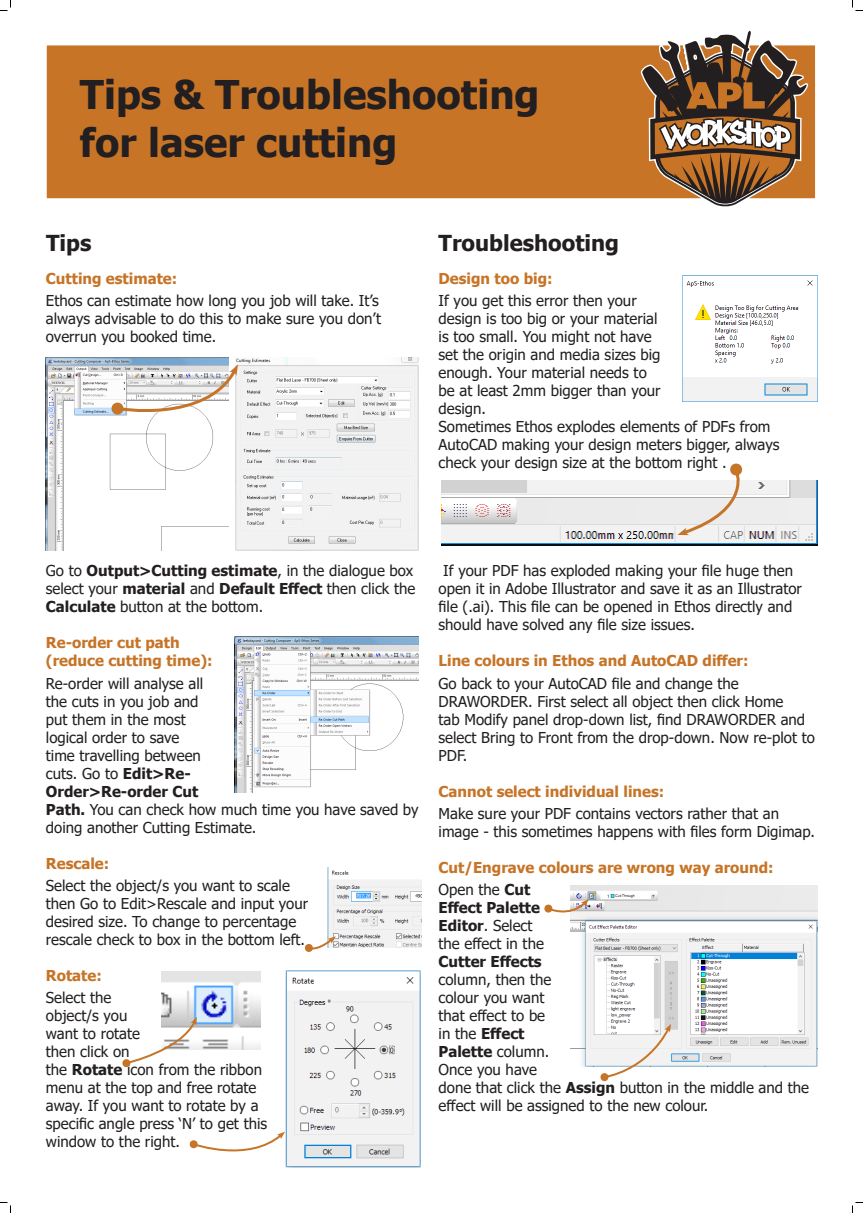
<style>
.page{position:relative;width:863px;height:1213px;background:#fff}
.page>*{position:absolute;margin:0;border:0;box-sizing:border-box;transform-origin:0 0}
.t1{font:700 39.5px/47.4px "Tahoma";color:#231f20}
.t2{font:700 22px "Tahoma";color:#231f20}
.t3{font:15px/18px "Tahoma";color:#231f20}
.Section_header{font:700 15px/18px "Tahoma";color:#c67427}
.s1{font-weight:700}
</style>
<div class="page">
<div style="left:46px;top:45px;width:596px;height:154px;background:#c77427"></div>
<svg style="left:642px;top:30px;width:174px;height:177px"></svg>
<img style="left:46px;top:357px;width:183px;height:193px">
<img style="left:236px;top:357px;width:182px;height:194px">
<svg style="left:111px;top:364px;width:128px;height:60px"></svg>
<img style="left:234px;top:637px;width:184px;height:155px">
<img style="left:161px;top:971px;width:100px;height:79px">
<img style="left:285px;top:971px;width:135px;height:196px">
<svg style="left:122px;top:1017px;width:75px;height:51px"></svg>
<svg style="left:189px;top:1132px;width:96px;height:20px"></svg>
<img style="left:682px;top:276px;width:135px;height:126px">
<img style="left:441px;top:480px;width:376px;height:65px">
<svg style="left:677px;top:463px;width:77px;height:74px"></svg>
<img style="left:571px;top:886px;width:246px;height:180px">
<svg style="left:544px;top:899px;width:45px;height:19px"></svg>
<svg style="left:600px;top:1024px;width:71px;height:58px"></svg>
<img style="left:327px;top:868px;width:95px;height:80px">
<svg style="left:304px;top:936px;width:32px;height:16px"></svg>
<svg style="left:0;top:0;width:11px;height:11px"></svg>
<svg style="left:0;top:1202px;width:11px;height:11px"></svg>
<svg style="left:852px;top:0;width:11px;height:11px"></svg>
<svg style="left:852px;top:1202px;width:11px;height:11px"></svg>
<p class="t1" style="left:80px;top:73px;width:461px">Tips &amp; Troubleshooting for laser cutting</p>
<p class="t2" style="left:46px;top:227px;width:47px">Tips</p>
<p class="t2" style="left:439px;top:227px;width:182px">Troubleshooting</p>
<p class="Section_header" style="left:46px;top:270px;width:133px">Cutting estimate:</p>
<p class="t3" style="left:46px;top:293px;width:337px">Ethos can estimate how long you job will take. It’s always advisable to do this to make sure you don’t overrun you booked time.</p>
<p class="Section_header" style="left:439px;top:270px;width:115px">Design too big:</p>
<p class="t3" style="left:439px;top:293px;width:224px">If you get this error then your design is too big or your material is too small. You might not have set the origin and media sizes big enough. Your material needs to be at least 2mm bigger than your design.</p>
<p class="t3" style="left:439px;top:419px;width:342px">Sometimes Ethos explodes elements of PDFs from<br>AutoCAD making your design meters bigger, always check your design size at the bottom right .</p>
<p class="t3" style="left:46px;top:563px;width:371px">Go to <span class="s1">Output&gt;Cutting estimate</span>, in the dialogue box select your <span class="s1">material</span> and <span class="s1">Default Effect</span> then click the<br><span class="s1">Calculate</span> button at the bottom.</p>
<p class="Section_header" style="left:46px;top:635px;width:168px">Re-order cut path (reduce cutting time):</p>
<p class="t3" style="left:46px;top:675px;width:374px">Re-order will analyse all<br>the cuts in you job and<br>put them in the most<br>logical order to save<br>time travelling between<br>cuts. Go to <span class="s1">Edit&gt;Re-<br>Order&gt;Re-order Cut<br>Path.</span> You can check how much time you have saved by doing another Cutting Estimate.</p>
<p class="Section_header" style="left:46px;top:855px;width:65px">Rescale:</p>
<p class="t3" style="left:46px;top:877px;width:264px">Select the object/s you want to scale then Go to Edit&gt;Rescale and input your desired size. To change to percentage rescale check to box in the bottom left.</p>
<p class="Section_header" style="left:46px;top:967px;width:57px">Rotate:</p>
<p class="t3" style="left:46px;top:990px;width:223px">Select the<br>object/s you<br>want to rotate<br>then click on<br>the <span class="s1">Rotate</span> icon from the ribbon menu at the top and free rotate away. If you want to rotate by a specific angle press ‘N’ to get this window to the right.</p>
<p class="t3" style="left:439px;top:563px;width:365px;text-indent:5px">If your PDF has exploded making your file huge then open it in Adobe Illustrator and save it as an Illustrator file (.ai). This file can be opened in Ethos directly and should have solved any file size issues.</p>
<p class="Section_header" style="left:439px;top:653px;width:311px">Line colours in Ethos and AutoCAD differ:</p>
<p class="t3" style="left:439px;top:675px;width:378px">Go back to your AutoCAD file and change the DRAWORDER. First select all object then click Home<br>tab Modify panel drop-down list, find DRAWORDER and select Bring to Front from the drop-down. Now re-plot to PDF.</p>
<p class="Section_header" style="left:439px;top:783px;width:227px">Cannot select individual lines:</p>
<p class="t3" style="left:439px;top:805px;width:378px">Make sure your PDF contains vectors rather that an image - this sometimes happens with files form Digimap.</p>
<p class="Section_header" style="left:439px;top:859px;width:336px">Cut/Engrave colours are wrong way around:</p>
<p class="t3" style="left:439px;top:882px;width:372px">Open the <span class="s1">Cut<br>Effect Palette<br>Editor</span>. Select<br>the effect in the<br><span class="s1">Cutter Effects<br></span>column, then the<br>colour you want<br>that effect to be<br>in the <span class="s1">Effect<br>Palette</span> column.<br>Once you have<br>done that click the <span class="s1">Assign</span> button in the middle and the effect will be assigned to the new colour.</p>
</div>
